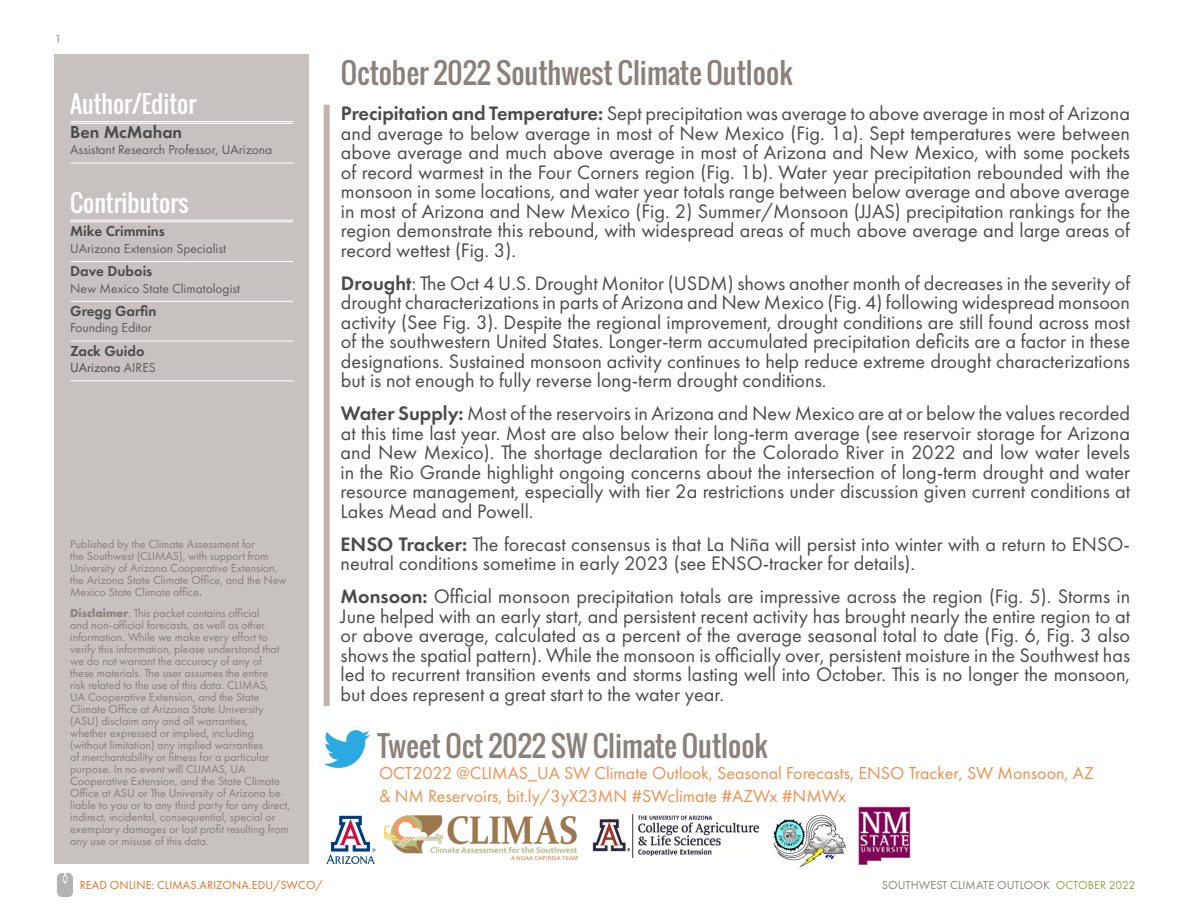
<style>
.page{position:relative;width:1188px;height:918px;background:#fff}
.page>*{position:absolute;margin:0;border:0;box-sizing:border-box;transform-origin:0 0}
.headline{font:28.5px "Oswald";color:#8c807a}
.headline_white___ru{font:24px "Oswald";color:#fff}
.body{font:20.25px/19.5px "Futura PT";color:#494a4a;text-align:justify}
.body-2{font:18px/22.5px "Futura PT";color:#eb904f}
.TOC_-_staff_list{font:600 18px "Futura PT";color:#494a4a}
.TOC_-_staff_list-2{font:600 15px "Futura PT";color:#494a4a}
.TOC_-_staff_list-3{font:13.5px "Futura PT";color:#5e5b5b}
.TOC_-_staff_list-4{font:13.5px "Futura PT";color:#494a4a}
.disclaimer{font:12px/12px "Futura PT";color:#8c807a}
.t1{font:12px "Futura PT";letter-spacing:.01em;color:#e4701e}
.s1{color:#5e5b5b}
.s2{font-family:"Tahoma"}
.s3{font-weight:700}
.s4{font-weight:600}
.s5{color:#93a445}
</style>
<div class="page">
<img style="left:57px;top:874px;width:16px;height:22px">
<div style="left:54px;top:54px;width:255px;height:810px;background:#c7c1c0"></div>
<img style="left:384px;top:815px;width:194px;height:46px">
<img style="left:858px;top:807px;width:53px;height:59px">
<img style="left:773px;top:814px;width:73px;height:54px">
<svg style="left:326px;top:815px;width:50px;height:49px"></svg>
<div style="left:324px;top:105px;width:6px;height:601px;background:#bfb5ac"></div>
<hr style="left:70px;top:121px;width:223px;height:1px;background:#fff">
<hr style="left:70px;top:123px;width:223px;height:1px;background:#fff">
<hr style="left:70px;top:163px;width:223px;height:1px;background:#fff">
<hr style="left:70px;top:220px;width:223px;height:1px;background:#fff">
<hr style="left:70px;top:221px;width:223px;height:1px;background:#fff">
<hr style="left:70px;top:261px;width:223px;height:1px;background:#fff">
<hr style="left:70px;top:301px;width:223px;height:1px;background:#fff">
<hr style="left:70px;top:341px;width:223px;height:1px;background:#fff">
<hr style="left:70px;top:380px;width:223px;height:1px;background:#fff">
<img style="left:592px;top:814px;width:168px;height:44px">
<svg style="left:324px;top:730px;width:46px;height:38px"></svg>
<p class="disclaimer" style="left:55px;top:33px;width:8px">1</p>
<p class="headline_white___ru" style="left:70px;top:86px;width:128px">Author/Editor</p>
<p class="TOC_-_staff_list" style="left:70px;top:120px;width:114px">Ben McMahan</p>
<p class="TOC_-_staff_list-3" style="left:70px;top:142px;width:204px">Assistant Research Professor, UArizona</p>
<p class="headline_white___ru" style="left:70px;top:185px;width:120px">Contributors</p>
<p class="TOC_-_staff_list-2" style="left:70px;top:222px;width:96px">Mike Crimmins</p>
<p class="TOC_-_staff_list-3" style="left:70px;top:240px;width:157px">UArizona Extension Specialist</p>
<p class="TOC_-_staff_list-2" style="left:70px;top:262px;width:84px">Dave Dubois</p>
<p class="TOC_-_staff_list-3" style="left:70px;top:280px;width:171px">New Mexico State Climatologist</p>
<p class="TOC_-_staff_list-2" style="left:70px;top:301px;width:88px">Gregg Garfin</p>
<p class="TOC_-_staff_list-3" style="left:70px;top:320px;width:83px">Founding Editor</p>
<p class="TOC_-_staff_list-2" style="left:70px;top:341px;width:76px">Zack Guido</p>
<p class="TOC_-_staff_list-4" style="left:70px;top:359px;width:87px">UArizona <span class="s1">AIRES</span></p>
<p class="disclaimer" style="left:70px;top:538px;width:218px">Published by the Climate Assessment for<br>the Southwest (CLIMAS), with support from University of Arizona Cooperative Extension, the Arizona State Climate Office, and the New Mexico State Climate office<span class="s2">.</span></p>
<p class="disclaimer" style="left:70px;top:607px;width:221px"><span class="s3">Disclaimer</span>. This packet contains official<br>and non-official forecasts, as well as other information. While we make every effort to verify this information, please understand that we do not warrant the accuracy of any of<br>these materials. The user assumes the entire<br>risk related to the use of this data. CLIMAS,<br>UA Cooperative Extension, and the State Climate Office at Arizona State University (ASU) disclaim any and all warranties,<br>whether expressed or implied, including (without limitation) any implied warranties<br>of merchantability or fitness for a particular purpose. In no event will CLIMAS, UA Cooperative Extension, and the State Climate Office at ASU or The University of Arizona be liable to you or to any third party for any direct, indirect, incidental, consequential, special or exemplary damages or lost profit resulting from any use or misuse of this data.</p>
<p class="t1" style="left:80px;top:877px;width:244px">READ ONLINE: CLIMAS.ARIZONA.EDU/SWCO/</p>
<p class="headline" style="left:341px;top:51px;width:453px">October 2022 Southwest Climate Outlook</p>
<p class="body" style="left:341px;top:104px;width:791px"><span class="s4">Precipitation and Temperature:</span> Sept precipitation was average to above average in most of Arizona and average to below average in most of New Mexico (Fig. 1a). Sept temperatures were between above average and much above average in most of Arizona and New Mexico, with some pockets of record warmest in the Four Corners region (Fig. 1b). Water year precipitation rebounded with the monsoon in some locations, and water year totals range between below average and above average in most of Arizona and New Mexico (Fig. 2) Summer/Monsoon (JJAS) precipitation rankings for the region demonstrate this rebound, with widespread areas of much above average and large areas of record wettest (Fig. 3).</p>
<p class="body" style="left:341px;top:273px;width:791px"><span class="s4">Drought</span>: The Oct 4 U.S. Drought Monitor (USDM) shows another month of decreases in the severity of drought characterizations in parts of Arizona and New Mexico (Fig. 4) following widespread monsoon activity (See Fig. 3). Despite the regional improvement, drought conditions are still found across most of the southwestern United States. Longer-term accumulated precipitation deficits are a factor in these designations. Sustained monsoon activity continues to help reduce extreme drought characterizations but is not enough to fully reverse long-term drought conditions.</p>
<p class="body" style="left:341px;top:404px;width:791px"><span class="s4">Water Supply:</span> Most of the reservoirs in Arizona and New Mexico are at or below the values recorded at this time last year. Most are also below their long-term average (see reservoir storage for Arizona and New Mexico). The shortage declaration for the Colorado River in 2022 and low water levels in the Rio Grande highlight ongoing concerns about the intersection of long-term drought and water resource management, especially with tier 2a restrictions under discussion given current conditions at Lakes Mead and Powell.</p>
<p class="body" style="left:341px;top:534px;width:791px"><span class="s4">ENSO Tracker:</span> The forecast consensus is that La Niña will persist into winter with a return to ENSO&shy;neutral conditions sometime in early 2023 (see ENSO-tracker for details).</p>
<p class="body" style="left:341px;top:587px;width:791px"><span class="s4">Monsoon:</span> Official monsoon precipitation totals are impressive across the region (Fig. 5). Storms in June helped with an early start, and persistent recent activity has brought nearly the entire region to at or above average, calculated as a percent of the average seasonal total to date (Fig. 6, Fig. 3 also shows the spatial pattern). While the monsoon is officially over, persistent moisture in the Southwest has led to recurrent transition events and storms lasting well into October. This is no longer the monsoon, but does represent a great start to the water year.</p>
<p class="headline" style="left:378px;top:724px;width:392px">Tweet Oct 2022 SW Climate Outlook</p>
<p class="body-2" style="left:379px;top:762px;width:716px">OCT2022 @CLIMAS_UA SW Climate Outlook, Seasonal Forecasts, ENSO Tracker, SW Monsoon, AZ &amp; NM Reservoirs, bit.ly/3yX23MN #SWclimate #AZWx #NMWx</p>
<p class="disclaimer" style="left:882px;top:879px;width:255px">SOUTHWEST CLIMATE OUTLOOK <span class="s5">OCTOBER 2022</span></p>
</div>
